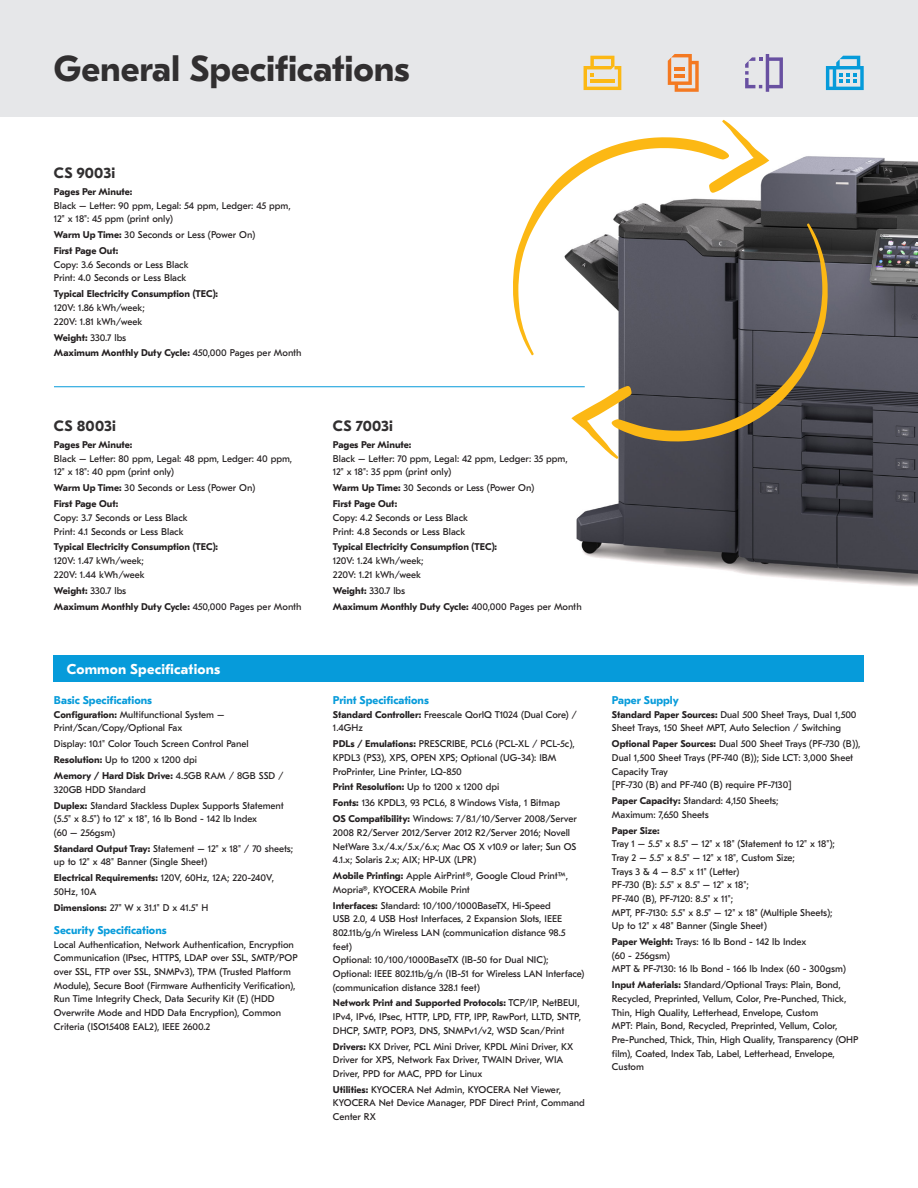
<style>
.page{position:relative;width:918px;height:1188px;background:#fff}
.page>*{position:absolute;margin:0;border:0;box-sizing:border-box;transform-origin:0 0}
.Copy{font:700 36px "GT Eesti Pro Text";letter-spacing:-.005em;color:#312f30}
.Paragraph_Style_Blac{font:700 15px "GT Eesti Pro Text";letter-spacing:.01em;color:#312f30}
.KYO_06_Body_copy_tex{font:700 14.25px "GT Eesti Pro Text";letter-spacing:.015em;color:#fff}
.Specs_Red_Head{font:700 11.25px "GT Eesti Pro Text";color:#069bda}
.Specs_type{font:9.75px/13.6px "GT Eesti Pro Text";color:#231f20}
.Specs_type-2{font:700 9.75px/13.6px "GT Eesti Pro Text";color:#231f20}
.s1{font-weight:700}
.s2{font-weight:400}
</style>
<div class="page">
<img style="left:538px;top:119px;width:380px;height:467px">
<hr style="left:54px;top:386px;width:531px;height:1px;background:#069bda">
<div style="left:0;top:0;width:918px;height:117px;background:#e6e7e9"></div>
<svg style="left:745px;top:54px;width:38px;height:38px"></svg>
<div style="left:54px;top:655px;width:810px;height:27px;background:#069bda"></div>
<svg style="left:826px;top:56px;width:38px;height:34px"></svg>
<svg style="left:668px;top:54px;width:31px;height:38px"></svg>
<svg style="left:584px;top:56px;width:37px;height:34px"></svg>
<svg style="left:513px;top:137px;width:216px;height:218px"></svg>
<svg style="left:709px;top:120px;width:60px;height:73px"></svg>
<svg style="left:611px;top:224px;width:217px;height:218px;background:#5d5957"></svg>
<svg style="left:571px;top:386px;width:61px;height:73px"></svg>
<p class="Copy" style="left:54px;top:49px;width:357px">General Specifications</p>
<p class="Paragraph_Style_Blac" style="left:54px;top:165px;width:63px">CS 9003i</p>
<p class="Specs_type" style="left:54px;top:185px;width:238px"><span class="s1">Pages Per Minute:<br></span>Black – Letter: 90 ppm, Legal: 54 ppm, Ledger: 45 ppm,<br>12" x 18": 45 ppm (print only)</p>
<p class="Specs_type" style="left:54px;top:228px;width:203px"><span class="s1">Warm Up Time:</span> 30 Seconds or Less (Power On)</p>
<p class="Specs_type" style="left:54px;top:244px;width:136px"><span class="s1">First Page Out:<br></span>Copy: 3.6 Seconds or Less Black<br>Print: 4.0 Seconds or Less Black</p>
<p class="Specs_type-2" style="left:54px;top:287px;width:166px">Typical Electricity Consumption (TEC):<br><span class="s2">120V: 1.86 kWh/week;<br>220V: 1.81 kWh/week</span></p>
<p class="Specs_type" style="left:54px;top:331px;width:74px"><span class="s1">Weight:</span> 330.7 lbs</p>
<p class="Specs_type-2" style="left:54px;top:347px;width:249px">Maximum Monthly Duty Cycle: <span class="s2">450,000 Pages per Month</span></p>
<p class="Paragraph_Style_Blac" style="left:54px;top:418px;width:63px">CS 8003i</p>
<p class="Specs_type" style="left:54px;top:438px;width:240px"><span class="s1">Pages Per Minute:<br></span>Black – Letter: 80 ppm, Legal: 48 ppm, Ledger: 40 ppm,<br>12" x 18": 40 ppm (print only)</p>
<p class="Specs_type" style="left:54px;top:481px;width:203px"><span class="s1">Warm Up Time:</span> 30 Seconds or Less (Power On)</p>
<p class="Specs_type" style="left:54px;top:497px;width:135px"><span class="s1">First Page Out:<br></span>Copy: 3.7 Seconds or Less Black<br>Print: 4.1 Seconds or Less Black</p>
<p class="Specs_type-2" style="left:54px;top:541px;width:166px">Typical Electricity Consumption (TEC):<br><span class="s2">120V: 1.47 kWh/week;<br>220V: 1.44 kWh/week</span></p>
<p class="Specs_type" style="left:54px;top:584px;width:74px"><span class="s1">Weight:</span> 330.7 lbs</p>
<p class="Specs_type-2" style="left:54px;top:600px;width:249px">Maximum Monthly Duty Cycle: <span class="s2">450,000 Pages per Month</span></p>
<p class="KYO_06_Body_copy_tex" style="left:67px;top:661px;width:155px">Common Specifications</p>
<p class="Specs_Red_Head" style="left:54px;top:694px;width:100px">Basic Specifications</p>
<p class="Specs_type" style="left:54px;top:708px;width:172px"><span class="s1">Configuration:</span> Multifunctional System –<br>Print/Scan/Copy/Optional Fax</p>
<p class="Specs_type" style="left:54px;top:737px;width:196px">Display: 10.1" Color Touch Screen Control Panel</p>
<p class="Specs_type" style="left:54px;top:753px;width:145px"><span class="s1">Resolution:</span> Up to 1200 x 1200 dpi</p>
<p class="Specs_type" style="left:54px;top:769px;width:231px"><span class="s1">Memory / Hard Disk Drive:</span> 4.5GB RAM / 8GB SSD /<br>320GB HDD Standard</p>
<p class="Specs_type" style="left:54px;top:799px;width:231px"><span class="s1">Duplex:</span> Standard Stackless Duplex Supports Statement (5.5" x 8.5") to 12" x 18", 16 lb Bond - 142 lb Index<br>(60 – 256gsm)</p>
<p class="Specs_type" style="left:54px;top:842px;width:241px"><span class="s1">Standard Output Tray:</span> Statement – 12" x 18" / 70 sheets; up to 12" x 48" Banner (Single Sheet)</p>
<p class="Specs_type" style="left:54px;top:871px;width:222px"><span class="s1">Electrical Requirements:</span> 120V, 60Hz, 12A; 220-240V,<br>50Hz, 10A</p>
<p class="Specs_type" style="left:54px;top:901px;width:156px"><span class="s1">Dimensions:</span> 27" W x 31.1" D x 41.5" H</p>
<p class="Specs_Red_Head" style="left:54px;top:924px;width:114px">Security Specifications</p>
<p class="Specs_type" style="left:54px;top:938px;width:245px">Local Authentication, Network Authentication, Encryption Communication (IPsec, HTTPS, LDAP over SSL, SMTP/POP over SSL, FTP over SSL, SNMPv3), TPM (Trusted Platform Module), Secure Boot (Firmware Authenticity Verification), Run Time Integrity Check, Data Security Kit (E) (HDD Overwrite Mode and HDD Data Encryption), Common Criteria (ISO15408 EAL2), IEEE 2600.2</p>
<p class="Paragraph_Style_Blac" style="left:333px;top:418px;width:62px">CS 7003i</p>
<p class="Specs_type" style="left:333px;top:438px;width:236px"><span class="s1">Pages Per Minute:<br></span>Black – Letter: 70 ppm, Legal: 42 ppm, Ledger: 35 ppm,<br>12" x 18": 35 ppm (print only)</p>
<p class="Specs_type" style="left:333px;top:481px;width:203px"><span class="s1">Warm Up Time:</span> 30 Seconds or Less (Power On)</p>
<p class="Specs_type" style="left:333px;top:497px;width:137px"><span class="s1">First Page Out:<br></span>Copy: 4.2 Seconds or Less Black<br>Print: 4.8 Seconds or Less Black</p>
<p class="Specs_type-2" style="left:333px;top:541px;width:166px">Typical Electricity Consumption (TEC):<br><span class="s2">120V: 1.24 kWh/week;<br>220V: 1.21 kWh/week</span></p>
<p class="Specs_type" style="left:333px;top:584px;width:74px"><span class="s1">Weight:</span> 330.7 lbs</p>
<p class="Specs_type-2" style="left:333px;top:600px;width:250px">Maximum Monthly Duty Cycle: <span class="s2">400,000 Pages per Month</span></p>
<p class="Specs_Red_Head" style="left:333px;top:694px;width:97px">Print Specifications</p>
<p class="Specs_type" style="left:333px;top:708px;width:246px"><span class="s1">Standard Controller:</span> Freescale QorIQ T1024 (Dual Core) /<br>1.4GHz</p>
<p class="Specs_type" style="left:333px;top:737px;width:243px"><span class="s1">PDLs / Emulations:</span> PRESCRIBE, PCL6 (PCL-XL / PCL-5c),<br>KPDL3 (PS3), XPS, OPEN XPS; Optional (UG-34): IBM<br>ProPrinter, Line Printer, LQ-850</p>
<p class="Specs_type-2" style="left:333px;top:780px;width:168px">Print Resolution: <span class="s2">Up to 1200 x 1200 dpi</span></p>
<p class="Specs_type" style="left:333px;top:796px;width:229px"><span class="s1">Fonts:</span> 136 KPDL3, 93 PCL6, 8 Windows Vista, 1 Bitmap</p>
<p class="Specs_type" style="left:333px;top:812px;width:245px"><span class="s1">OS Compatibility:</span> Windows: 7/8.1/10/Server 2008/Server 2008 R2/Server 2012/Server 2012 R2/Server 2016; Novell NetWare 3.x/4.x/5.x/6.x; Mac OS X v10.9 or later; Sun OS 4.1.x; Solaris 2.x; AIX; HP-UX (LPR)</p>
<p class="Specs_type" style="left:333px;top:869px;width:237px"><span class="s1">Mobile Printing:</span> Apple AirPrint®, Google Cloud Print™,<br>Mopria®, KYOCERA Mobile Print</p>
<p class="Specs_type" style="left:333px;top:899px;width:253px"><span class="s1">Interfaces:</span> Standard: 10/100/1000BaseTX, Hi-Speed<br>USB 2.0, 4 USB Host Interfaces, 2 Expansion Slots, IEEE 802.11b/g/n Wireless LAN (communication distance 98.5 feet)<br>Optional: 10/100/1000BaseTX (IB-50 for Dual NIC); Optional: IEEE 802.11b/g/n (IB-51 for Wireless LAN Interface) (communication distance 328.1 feet)</p>
<p class="Specs_type" style="left:333px;top:996px;width:250px"><span class="s1">Network Print and Supported Protocols:</span> TCP/IP, NetBEUI,<br>IPv4, IPv6, IPsec, HTTP, LPD, FTP, IPP, RawPort, LLTD, SNTP,<br>DHCP, SMTP, POP3, DNS, SNMPv1/v2, WSD Scan/Print</p>
<p class="Specs_type" style="left:333px;top:1040px;width:242px"><span class="s1">Drivers:</span> KX Driver, PCL Mini Driver, KPDL Mini Driver, KX<br>Driver for XPS, Network Fax Driver, TWAIN Driver, WIA<br>Driver, PPD for MAC, PPD for Linux</p>
<p class="Specs_type" style="left:333px;top:1083px;width:254px"><span class="s1">Utilities:</span> KYOCERA Net Admin, KYOCERA Net Viewer,<br>KYOCERA Net Device Manager, PDF Direct Print, Command<br>Center RX</p>
<p class="Specs_Red_Head" style="left:612px;top:694px;width:68px">Paper Supply</p>
<p class="Specs_type" style="left:612px;top:708px;width:246px"><span class="s1">Standard Paper Sources:</span> Dual 500 Sheet Trays, Dual 1,500<br>Sheet Trays, 150 Sheet MPT, Auto Selection / Switching</p>
<p class="Specs_type" style="left:612px;top:737px;width:250px"><span class="s1">Optional Paper Sources:</span> Dual 500 Sheet Trays (PF-730 (B)), Dual 1,500 Sheet Trays (PF-740 (B)); Side LCT: 3,000 Sheet Capacity Tray<br>[PF-730 (B) and PF-740 (B) require PF-7130]</p>
<p class="Specs_type" style="left:612px;top:794px;width:168px"><span class="s1">Paper Capacity:</span> Standard: 4,150 Sheets;<br>Maximum: 7,650 Sheets</p>
<p class="Specs_type" style="left:612px;top:824px;width:224px"><span class="s1">Paper Size:<br></span>Tray 1 – 5.5" x 8.5" – 12" x 18" (Statement to 12" x 18"); Tray 2 – 5.5" x 8.5" – 12" x 18", Custom Size;<br>Trays 3 &amp; 4 – 8.5" x 11" (Letter)<br>PF-730 (B): 5.5" x 8.5" – 12" x 18";<br>PF-740 (B), PF-7120: 8.5" x 11";<br>MPT, PF-7130: 5.5" x 8.5" – 12" x 18" (Multiple Sheets); Up to 12" x 48" Banner (Single Sheet)</p>
<p class="Specs_type" style="left:612px;top:935px;width:235px"><span class="s1">Paper Weight:</span> Trays: 16 lb Bond - 142 lb Index<br>(60 - 256gsm)<br>MPT &amp; PF-7130: 16 lb Bond - 166 lb Index (60 - 300gsm)</p>
<p class="Specs_type" style="left:612px;top:978px;width:248px"><span class="s1">Input Materials:</span> Standard/Optional Trays: Plain, Bond, Recycled, Preprinted, Vellum, Color, Pre-Punched, Thick, Thin, High Quality, Letterhead, Envelope, Custom<br>MPT: Plain, Bond, Recycled, Preprinted, Vellum, Color, Pre-Punched, Thick, Thin, High Quality, Transparency (OHP film), Coated, Index Tab, Label, Letterhead, Envelope, Custom</p>
</div>
